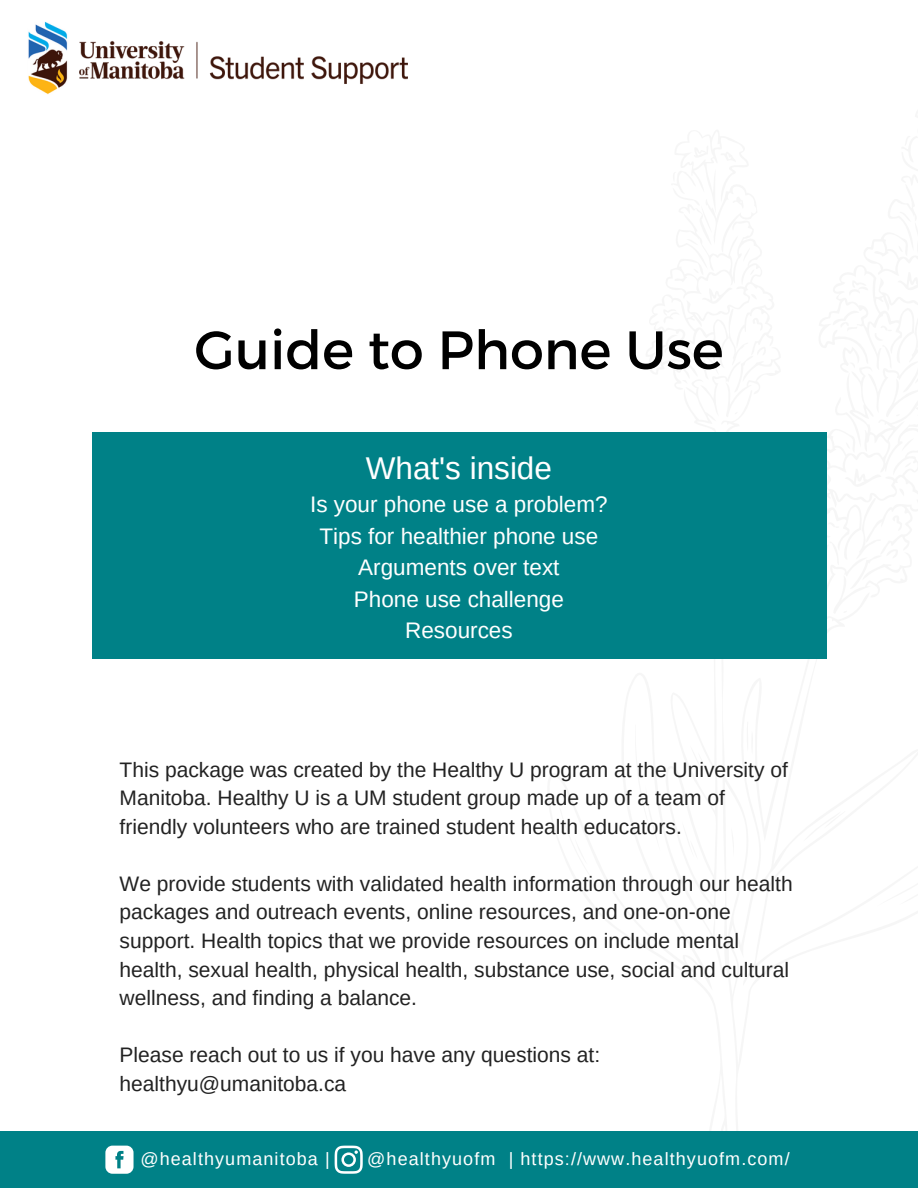
<style>
.page{position:relative;width:918px;height:1188px;background:#fff}
.page>*{position:absolute;margin:0;border:0;box-sizing:border-box;transform-origin:0 0}
.t1{font:54px "Montserrat";color:#000}
.t2{font:31.5px "Arimo";color:#fff}
.t3{font:22.5px/31.5px "Arimo";color:#fff;text-align:center}
.t4{font:21px/28.5px "Arimo";color:#222}
.t5{font:18px "Arimo";letter-spacing:-.225em;color:#fff}
.t6{font:18px "Arimo";letter-spacing:-.16em;color:#fff}
</style>
<div class="page">
<div style="left:92px;top:432px;width:734px;height:226px;background:#008187"></div>
<img style="left:28px;top:22px;width:380px;height:73px">
<div style="left:0;top:1131px;width:918px;height:57px;background:#008187"></div>
<svg style="left:105px;top:1145px;width:29px;height:29px"></svg>
<svg style="left:335px;top:1146px;width:28px;height:28px"></svg>
<h1 class="t1" style="left:194px;top:315px;width:531px">Guide to Phone Use</h1>
<h2 class="t2" style="left:366px;top:451px;width:188px">What's inside</h2>
<p class="t3" style="left:310px;top:489px;width:299px">Is your phone use a problem?<br>Tips for healthier phone use<br>Arguments over text<br>Phone use challenge<br>Resources</p>
<p class="t4" style="left:120px;top:755px;width:670px">This package was created by the Healthy U program at the University of<br>Manitoba. Healthy U is a UM student group made up of a team of friendly volunteers who are trained student health educators.</p>
<p class="t4" style="left:120px;top:869px;width:675px">We provide students with validated health information through our health packages and outreach events, online resources, and one-on-one support. Health topics that we provide resources on include mental health, sexual health, physical health, substance use, social and cultural wellness, and finding a balance.</p>
<p class="t4" style="left:120px;top:1041px;width:482px">Please reach out to us if you have any questions at: healthyu@umanitoba.ca</p>
<p class="t6" style="left:136px;top:1149px;width:195px">@@hheeaal ltthhyyuummaanni ittoobbaa ||</p>
<p class="t5" style="left:363px;top:1149px;width:442px">@@hheeaal ltthhyyuuooffmm || h tht pt tsp:s/ /:w/ / w w .wh.ehaelat hl tyhuyoufomf m. c.ocmo m/ /</p>
</div>
